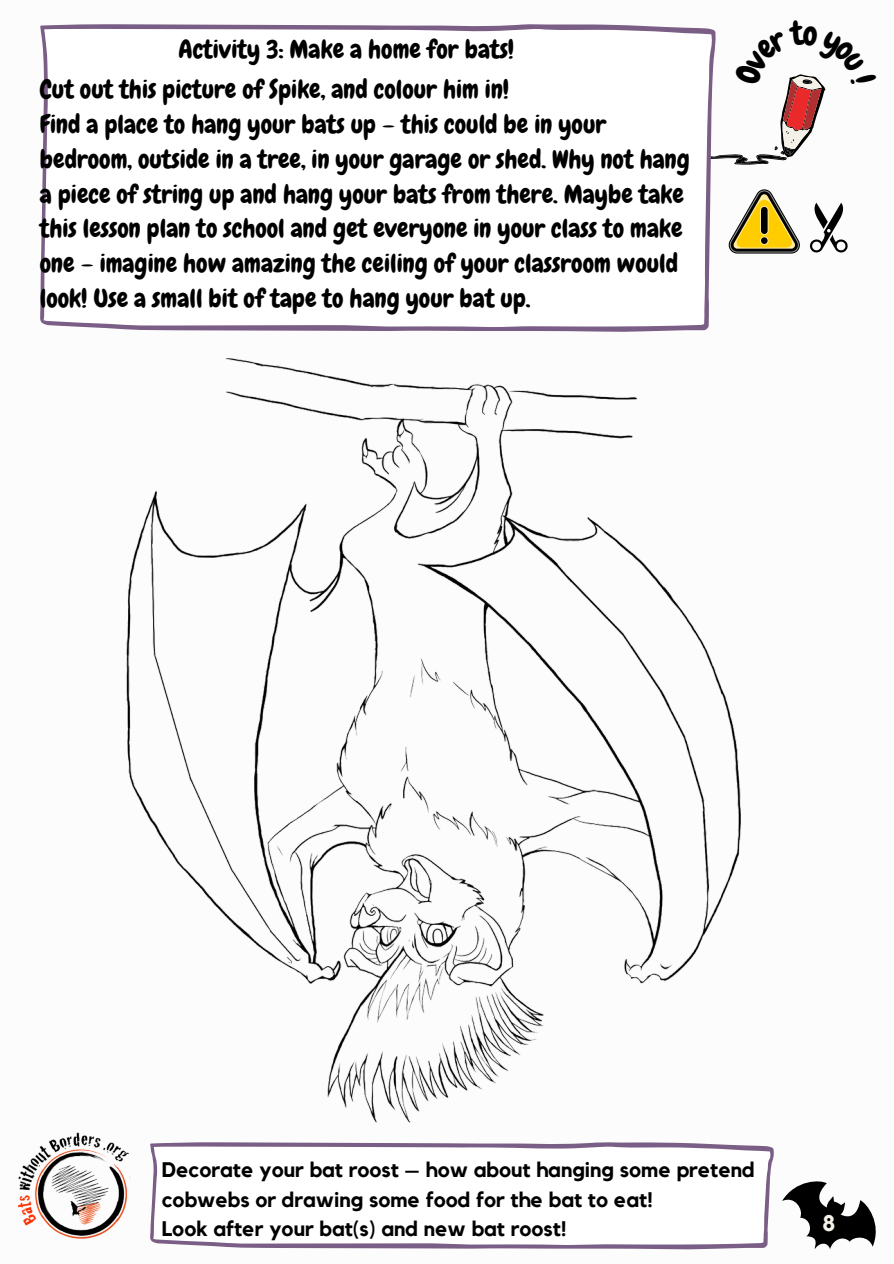
<style>
.page{position:relative;width:894px;height:1264px;background:#fff}
.page>*{position:absolute;margin:0;border:0;box-sizing:border-box;transform-origin:0 0}
.t1{font:25.5px/35px "Chewy";color:#000}
.t2{font:700 22.5px "Kollektif";color:#f4f1e9}
.t3{font:700 21px/29.2px "Kollektif";color:#000}
</style>
<div class="page">
<svg style="left:150px;top:1152px;width:623px;height:97px"></svg>
<img style="left:18px;top:1152px;width:113px;height:88px">
<svg style="left:782px;top:1181px;width:94px;height:68px"></svg>
<svg style="left:40px;top:24px;width:671px;height:290px"></svg>
<img style="left:39px;top:314px;width:735px;height:838px">
<svg style="left:728px;top:189px;width:72px;height:64px"></svg>
<svg style="left:810px;top:203px;width:38px;height:50px"></svg>
<svg style="left:692px;top:24px;width:134px;height:142px"></svg>
<p class="t1" style="left:178px;top:32px;width:337px">Activity 3: Make a home for bats!</p>
<p class="t1" style="left:40px;top:72px;width:470px">Cut out this picture of Spike, and colour him in!</p>
<p class="t1" style="left:40px;top:107px;width:651px">Find a place to hang your bats up – this could be in your bedroom, outside in a tree, in your garage or shed. Why not hang a piece of string up and hang your bats from there. Maybe take this lesson plan to school and get everyone in your class to make one – imagine how amazing the ceiling of your classroom would look! Use a small bit of tape to hang your bat up.</p>
<p class="t3" style="left:162px;top:1156px;width:594px">Decorate your bat roost – how about hanging some pretend cobwebs or drawing some food for the bat to eat!</p>
<p class="t3" style="left:162px;top:1214px;width:406px">Look after your bat(s) and new bat roost!</p>
<p class="t2" style="left:822px;top:1212px;width:14px">8</p>
</div>
